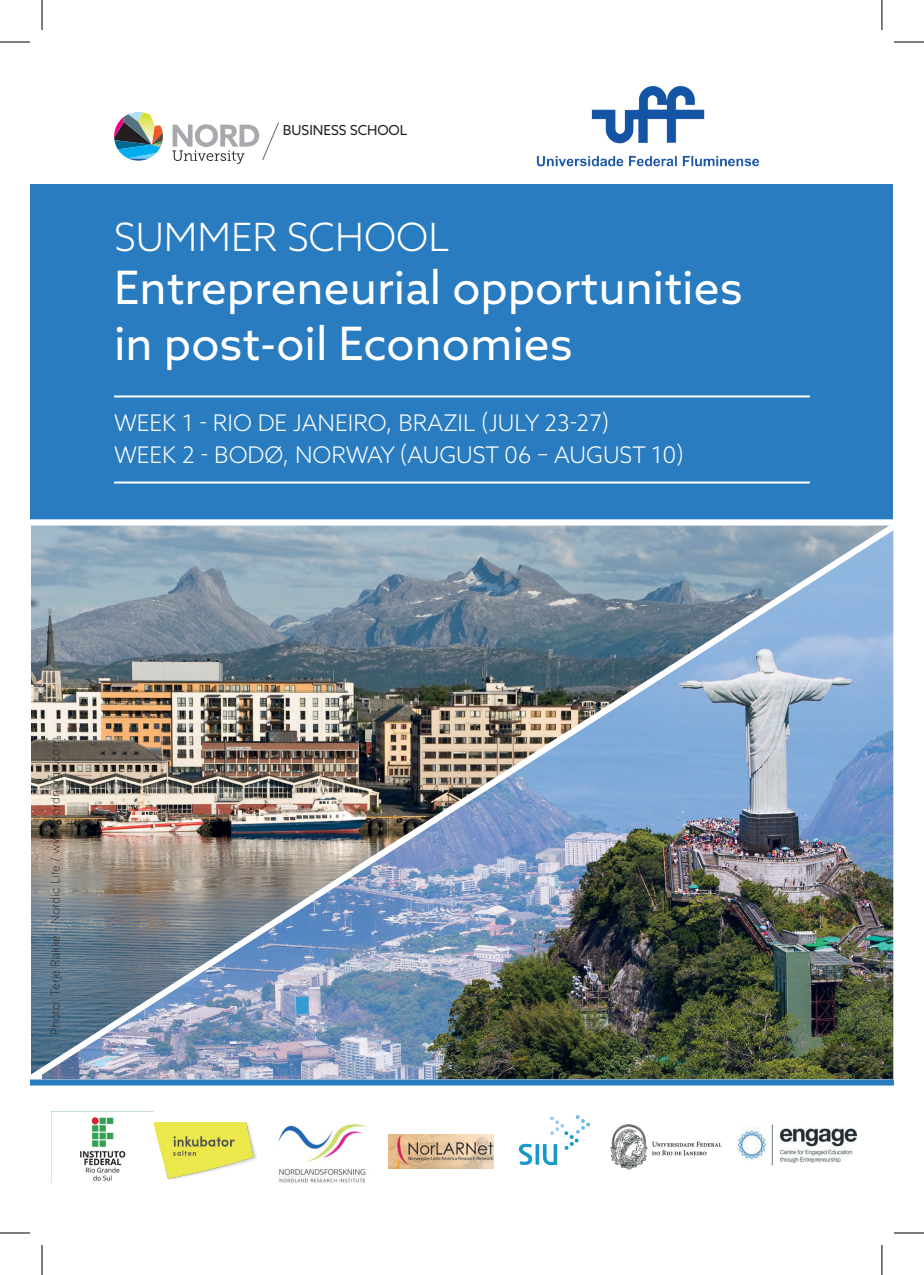
<style>
.page{position:relative;width:924px;height:1275px;background:#fff}
.page>*{position:absolute;margin:0;border:0;box-sizing:border-box;transform-origin:0 0}
.t1{font:46px/55.2px "Azo Sans";color:#fff}
.t2{font:300 39px "Azo Sans";color:#fff}
.t3{font:300 23px/32px "Azo Sans";color:#fff}
.t4{font:13.8px "Azo Sans";color:#231f20}
.t5{font:12px "Museo Sans 100";color:#231f20}
</style>
<div class="page">
<div style="left:31px;top:31px;width:861px;height:493px;background:#2a7cc0"></div>
<hr style="left:114px;top:395px;width:695px;height:2px;background:#fff">
<hr style="left:114px;top:481px;width:695px;height:2px;background:#fff">
<img style="left:31px;top:519px;width:861px;height:567px">
<div style="left:31px;top:1079px;width:861px;height:6px;background:#2a7cc0"></div>
<div style="left:31px;top:31px;width:861px;height:153px;background:#fff"></div>
<svg style="left:114px;top:112px;width:49px;height:49px"></svg>
<svg style="left:172px;top:122px;width:107px;height:42px"></svg>
<img style="left:536px;top:86px;width:224px;height:81px">
<img style="left:519px;top:1116px;width:70px;height:48px">
<img style="left:51px;top:1112px;width:75px;height:70px">
<img style="left:154px;top:1122px;width:103px;height:57px">
<img style="left:278px;top:1124px;width:89px;height:59px">
<img style="left:388px;top:1134px;width:105px;height:34px">
<img style="left:610px;top:1124px;width:112px;height:46px">
<img style="left:737px;top:1124px;width:120px;height:42px">
<hr style="left:0;top:42px;width:30px;height:1px;background:#000">
<hr style="left:893px;top:42px;width:30px;height:1px;background:#000">
<hr style="left:0;top:1232px;width:30px;height:1px;background:#000">
<hr style="left:893px;top:1232px;width:30px;height:1px;background:#000">
<hr style="left:42px;top:0;width:1px;height:30px;background:#000">
<hr style="left:42px;top:1245px;width:1px;height:30px;background:#000">
<hr style="left:881px;top:0;width:1px;height:30px;background:#000">
<hr style="left:881px;top:1245px;width:1px;height:30px;background:#000">
<p class="t4" style="left:283px;top:121px;width:126px">BUSINESS SCHOOL</p>
<h2 class="t2" style="left:114px;top:212px;width:337px">SUMMER SCHOOL</h2>
<h1 class="t1" style="left:114px;top:260px;width:629px">Entrepreneurial opportunities in post-oil Economies</h1>
<p class="t3" style="left:114px;top:407px;width:571px">WEEK 1 - RIO DE JANEIRO, BRAZIL (JULY 23-27)<br>WEEK 2 - BODØ, NORWAY (AUGUST 06 – AUGUST 10)</p>
<p class="t5" style="left:49px;top:1035px;width:299px;rotate:-90deg">Photo: Terje Rakke - Nordic Life / www.nordnorge.com</p>
</div>
